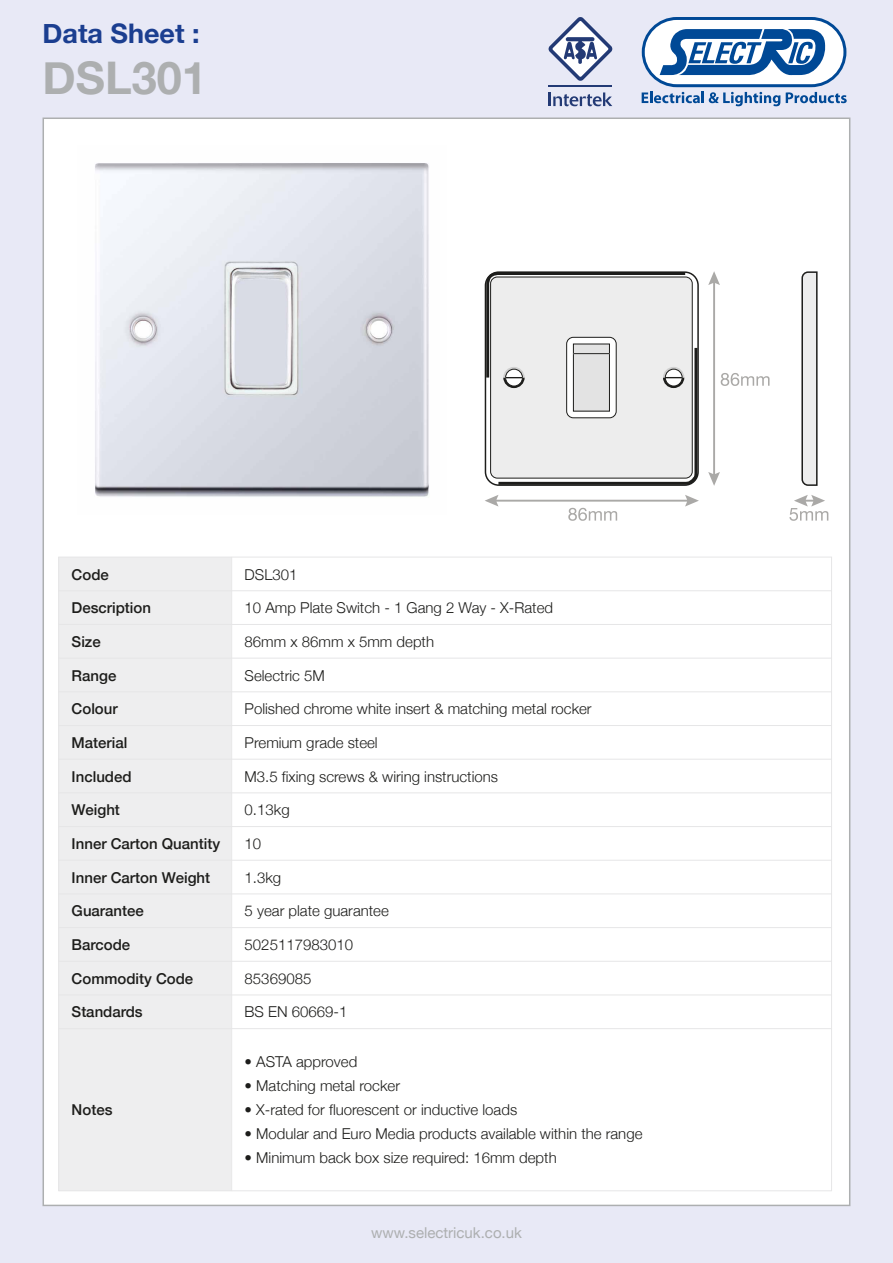
<style>
.page{position:relative;width:893px;height:1263px;background:#e8e9f6}
.page>*{position:absolute;margin:0;border:0;box-sizing:border-box;transform-origin:0 0}
.t1{font:700 45px "Helvetica Neue";color:#adafb0}
.t2{font:700 27px "Helvetica Neue";color:#1b3e90}
.t3{font:300 15px "Helvetica Neue";color:#1d1d1b}
.t4{font:500 15px "Helvetica Neue";color:#1d1d1b}
.t5{font:15px "Helvetica Neue";color:#adafb0}
</style>
<div class="page">
<div style="left:44px;top:119px;width:805px;height:1086px;background:#fff"></div>
<svg style="left:642px;top:17px;width:205px;height:89px"></svg>
<svg style="left:549px;top:92px;width:63px;height:14px"></svg>
<hr style="left:549px;top:86px;width:63px;height:1px;background:#233a75">
<svg style="left:549px;top:17px;width:63px;height:64px"></svg>
<div style="left:58px;top:557px;width:174px;height:34px;background:#eeeeef"></div>
<div style="left:58px;top:591px;width:174px;height:33px;background:#eeeeef"></div>
<div style="left:58px;top:624px;width:174px;height:34px;background:#eeeeef"></div>
<div style="left:58px;top:658px;width:174px;height:34px;background:#eeeeef"></div>
<div style="left:58px;top:692px;width:174px;height:33px;background:#eeeeef"></div>
<div style="left:58px;top:725px;width:174px;height:34px;background:#eeeeef"></div>
<div style="left:58px;top:759px;width:174px;height:34px;background:#eeeeef"></div>
<div style="left:58px;top:793px;width:174px;height:33px;background:#eeeeef"></div>
<div style="left:58px;top:826px;width:174px;height:34px;background:#eeeeef"></div>
<div style="left:58px;top:860px;width:174px;height:34px;background:#eeeeef"></div>
<div style="left:58px;top:894px;width:174px;height:33px;background:#eeeeef"></div>
<div style="left:58px;top:927px;width:174px;height:34px;background:#eeeeef"></div>
<div style="left:58px;top:961px;width:174px;height:34px;background:#eeeeef"></div>
<div style="left:58px;top:995px;width:174px;height:34px;background:#eeeeef"></div>
<div style="left:58px;top:1029px;width:174px;height:162px;background:#eeeeef"></div>
<hr style="left:58px;top:557px;width:1px;height:634px;background:#e6e6e7">
<hr style="left:231px;top:557px;width:1px;height:634px;background:#e6e6e7">
<hr style="left:831px;top:557px;width:1px;height:634px;background:#e6e6e7">
<hr style="left:58px;top:557px;width:774px;height:1px;background:#e6e6e7">
<hr style="left:58px;top:590px;width:774px;height:1px;background:#e6e6e7">
<hr style="left:58px;top:624px;width:774px;height:1px;background:#e6e6e7">
<hr style="left:58px;top:658px;width:774px;height:1px;background:#e6e6e7">
<hr style="left:58px;top:691px;width:774px;height:1px;background:#e6e6e7">
<hr style="left:58px;top:725px;width:774px;height:1px;background:#e6e6e7">
<hr style="left:58px;top:759px;width:774px;height:1px;background:#e6e6e7">
<hr style="left:58px;top:793px;width:774px;height:1px;background:#e6e6e7">
<hr style="left:58px;top:826px;width:774px;height:1px;background:#e6e6e7">
<hr style="left:58px;top:860px;width:774px;height:1px;background:#e6e6e7">
<hr style="left:58px;top:894px;width:774px;height:1px;background:#e6e6e7">
<hr style="left:58px;top:927px;width:774px;height:1px;background:#e6e6e7">
<hr style="left:58px;top:961px;width:774px;height:1px;background:#e6e6e7">
<hr style="left:58px;top:995px;width:774px;height:1px;background:#e6e6e7">
<hr style="left:58px;top:1028px;width:774px;height:1px;background:#e6e6e7">
<hr style="left:58px;top:1190px;width:774px;height:1px;background:#e6e6e7">
<svg style="left:708px;top:271px;width:61px;height:215px"></svg>
<svg style="left:485px;top:495px;width:214px;height:26px"></svg>
<svg style="left:789px;top:495px;width:39px;height:26px"></svg>
<svg style="left:485px;top:271px;width:214px;height:215px;background:#dbdbdb"></svg>
<div style="left:567px;top:337px;width:49px;height:81px;background:#fff;border-radius:7px"></div>
<div style="left:566px;top:337px;width:51px;height:81px;border:1px solid #1d1d1b;border-radius:7px"></div>
<div style="left:573px;top:344px;width:36px;height:67px;background:#e3e3e3"></div>
<div style="left:573px;top:344px;width:37px;height:67px;border:1px solid #1d1d1b"></div>
<hr style="left:573px;top:353px;width:36px;height:1px;background:#1d1d1b">
<svg style="left:801px;top:271px;width:17px;height:215px;background:#c7c7c6"></svg>
<img style="left:95px;top:163px;width:334px;height:334px">
<h2 class="t2" style="left:43px;top:13px;width:159px">Data Sheet :</h2>
<h1 class="t1" style="left:43px;top:43px;width:166px">DSL301</h1>
<p class="t4" style="left:72px;top:562px;width:39px">Code</p>
<p class="t3" style="left:245px;top:562px;width:54px">DSL301</p>
<p class="t4" style="left:72px;top:596px;width:81px">Description</p>
<p class="t3" style="left:245px;top:596px;width:310px">10 Amp Plate Switch - 1 Gang 2 Way - X-Rated</p>
<p class="t4" style="left:72px;top:630px;width:31px">Size</p>
<p class="t3" style="left:245px;top:629px;width:191px">86mm x 86mm x 5mm depth</p>
<p class="t4" style="left:72px;top:663px;width:46px">Range</p>
<p class="t3" style="left:245px;top:663px;width:82px">Selectric 5M</p>
<p class="t4" style="left:72px;top:697px;width:48px">Colour</p>
<p class="t3" style="left:245px;top:697px;width:349px">Polished chrome white insert &amp; matching metal rocker</p>
<p class="t4" style="left:72px;top:731px;width:57px">Material</p>
<p class="t3" style="left:245px;top:730px;width:135px">Premium grade steel</p>
<p class="t4" style="left:72px;top:764px;width:62px">Included</p>
<p class="t3" style="left:245px;top:764px;width:255px">M3.5 fixing screws &amp; wiring instructions</p>
<p class="t4" style="left:72px;top:798px;width:50px">Weight</p>
<p class="t3" style="left:245px;top:798px;width:47px">0.13kg</p>
<p class="t4" style="left:72px;top:832px;width:150px">Inner Carton Quantity</p>
<p class="t3" style="left:245px;top:831px;width:18px">10</p>
<p class="t4" style="left:72px;top:865px;width:140px">Inner Carton Weight</p>
<p class="t3" style="left:245px;top:865px;width:38px">1.3kg</p>
<p class="t4" style="left:72px;top:899px;width:74px">Guarantee</p>
<p class="t3" style="left:245px;top:899px;width:146px">5 year plate guarantee</p>
<p class="t4" style="left:72px;top:933px;width:60px">Barcode</p>
<p class="t3" style="left:245px;top:933px;width:110px">5025117983010</p>
<p class="t4" style="left:72px;top:966px;width:123px">Commodity Code</p>
<p class="t3" style="left:245px;top:966px;width:68px">85369085</p>
<p class="t4" style="left:72px;top:1000px;width:73px">Standards</p>
<p class="t3" style="left:245px;top:1000px;width:104px">BS EN 60669-1</p>
<p class="t4" style="left:72px;top:1098px;width:42px">Notes</p>
<p class="t3" style="left:245px;top:1050px;width:114px">• ASTA approved</p>
<p class="t3" style="left:245px;top:1074px;width:157px">• Matching metal rocker</p>
<p class="t3" style="left:245px;top:1098px;width:274px">• X-rated for fluorescent or inductive loads</p>
<p class="t3" style="left:245px;top:1122px;width:399px">• Modular and Euro Media products available within the range</p>
<p class="t3" style="left:245px;top:1146px;width:314px">• Minimum back box size required: 16mm depth</p>
<p class="t5" style="left:371px;top:1222px;width:152px">www.selectricuk.co.uk</p>
</div>
